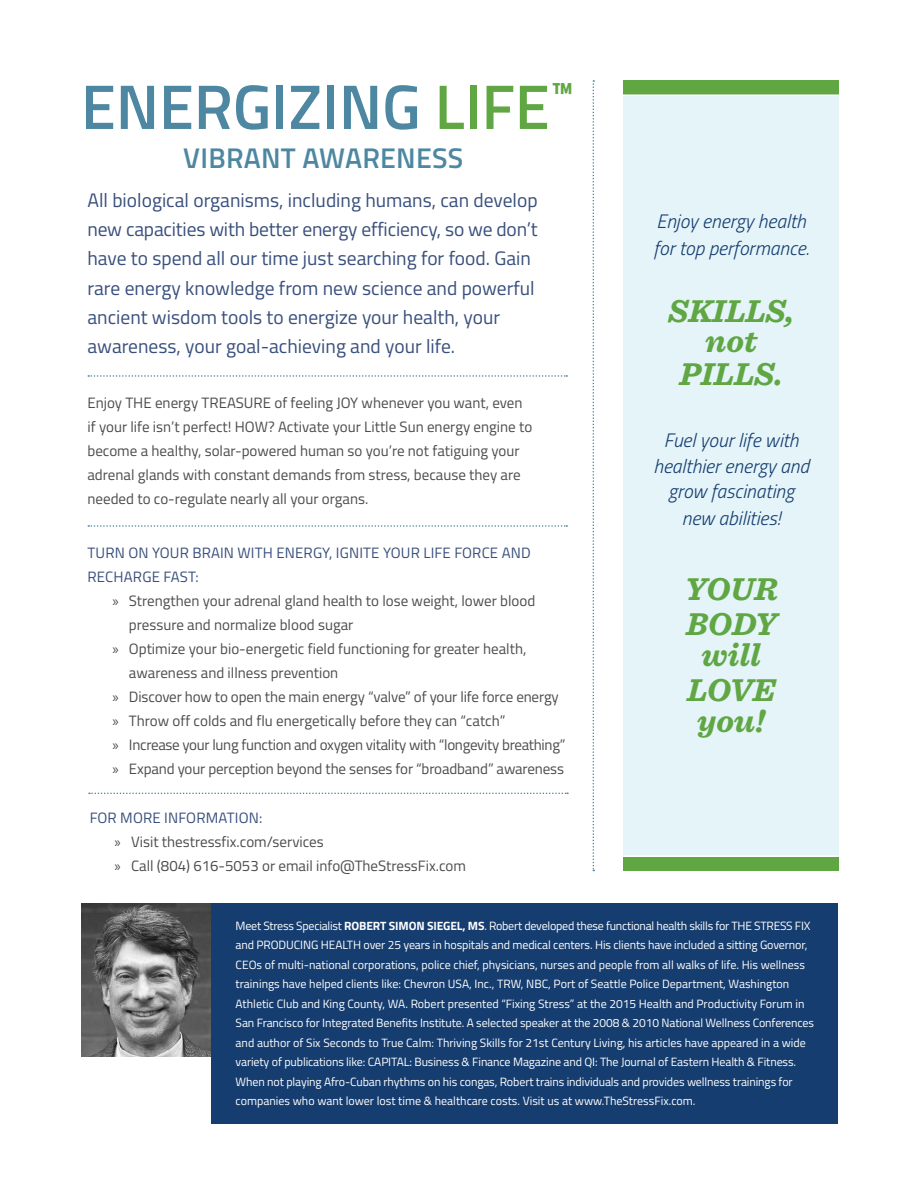
<style>
.page{position:relative;width:918px;height:1188px;background:#fff}
.page>*{position:absolute;margin:0;border:0;box-sizing:border-box;transform-origin:0 0}
.t1{font:600 63px "Titillium";color:#4e87a1}
.t2{font:italic 700 33px/34.5px "Sentinel";color:#60a744;text-align:center}
.t3{font:600 28.5px "Titillium";letter-spacing:.01em;color:#4e87a1}
.t4{font:19.5px/29.2px "Titillium";color:#394f7c}
.t5{font:italic 300 19.5px/26px "Titillium";color:#163d6f}
.t6{font:15px/24px "Titillium";color:#4b4c4d}
.t7{font:15px/24px "Titillium";letter-spacing:.01em;color:#394f7c}
.t8{font:15px "Titillium";letter-spacing:-.02em;color:#4b4c4d}
.t9{font:12px/19.5px "Titillium";letter-spacing:-.01em;color:#fff}
.s1{color:#60a744}
.s2{font-family:"Myriad Pro"}
.s3{font-weight:700}
</style>
<div class="page">
<div style="left:623px;top:80px;width:215px;height:791px;background:#60a744"></div>
<div style="left:623px;top:95px;width:215px;height:761px;background:#e4f4f9"></div>
<img style="left:82px;top:903px;width:129px;height:153px">
<svg style="left:593px;top:80px;width:1px;height:791px"></svg>
<svg style="left:88px;top:375px;width:479px;height:2px"></svg>
<svg style="left:88px;top:525px;width:479px;height:2px"></svg>
<svg style="left:89px;top:793px;width:479px;height:1px"></svg>
<hr style="left:619px;top:94px;width:232px;height:2px;background:#fff">
<hr style="left:619px;top:855px;width:232px;height:2px;background:#fff">
<div style="left:211px;top:903px;width:627px;height:221px;background:#163d6f"></div>
<p class="t1" style="left:81px;top:60px;width:494px">ENERGIZING <span class="s1">LIFE</span><sup>™</sup></p>
<p class="t3" style="left:183px;top:136px;width:282px">VIBRANT AWARENESS</p>
<p class="t4" style="left:87px;top:184px;width:452px">All biological organisms, including humans, can develop new capacities with better energy efficiency, so we don’t have to spend all our time just searching for food. Gain rare energy knowledge from new science and powerful ancient wisdom tools to energize your health, your awareness, your goal-achieving and your life.</p>
<p class="t6" style="left:87px;top:390px;width:446px">Enjoy THE energy TREASURE of feeling JOY whenever you want, even if your life isn’t perfect! HOW? Activate your Little Sun energy engine to become a healthy, solar-powered human so you’re not fatiguing your adrenal glands with constant demands from stress, because they are needed to co-regulate nearly all your organs.</p>
<p class="t7" style="left:88px;top:540px;width:445px">TURN ON YOUR BRAIN WITH ENERGY, IGNITE YOUR LIFE FORCE AND<br>RECHARGE FAST:</p>
<p class="t6" style="left:129px;top:588px;width:408px;text-indent:-17px"><span class="s2">»</span> Strengthen your adrenal gland health to lose weight, lower blood pressure and normalize blood sugar</p>
<p class="t6" style="left:129px;top:636px;width:399px;text-indent:-17px"><span class="s2">»</span> Optimize your bio-energetic field functioning for greater health, awareness and illness prevention</p>
<p class="t6" style="left:112px;top:684px;width:448px"><span class="s2">»</span> Discover how to open the main energy “valve” of your life force energy</p>
<p class="t6" style="left:112px;top:708px;width:395px"><span class="s2">»</span> Throw off colds and flu energetically before they can “catch”</p>
<p class="t8" style="left:112px;top:733px;width:455px"><span class="s2">»</span> Increase your lung function and oxygen vitality with “longevity breathing”</p>
<p class="t6" style="left:112px;top:756px;width:453px"><span class="s2">»</span> Expand your perception beyond the senses for “broadband” awareness</p>
<p class="t7" style="left:90px;top:805px;width:174px">FOR MORE INFORMATION:</p>
<p class="t6" style="left:115px;top:829px;width:211px"><span class="s2">»</span> Visit thestressfix.com/services</p>
<p class="t6" style="left:115px;top:853px;width:353px"><span class="s2">»</span> Call (804) 616-5053 or email info@TheStressFix.com</p>
<p class="t5" style="left:653px;top:207px;width:157px;line-height:27px">Enjoy energy health for top performance.</p>
<p class="t2" style="left:668px;top:295px;width:128px;line-height:30px">SKILLS, not</p>
<p class="t2" style="left:680px;top:355px;width:105px">PILLS.</p>
<p class="t5" style="left:653px;top:427px;width:157px;text-align:center">Fuel your life with healthier energy and grow fascinating new abilities!</p>
<p class="t2" style="left:685px;top:571px;width:94px;text-align:left">YOUR<br>BODY</p>
<p class="t2" style="left:687px;top:637px;width:90px">will<br>LOVE</p>
<p class="t2" style="left:697px;top:703px;width:69px">you!</p>
<p class="t9" style="left:236px;top:915px;width:580px">Meet Stress Specialist <span class="s3">ROBERT SIMON SIEGEL, MS</span>. Robert developed these functional health skills for THE STRESS FIX and PRODUCING HEALTH over 25 years in hospitals and medical centers. His clients have included a sitting Governor, CEOs of multi-national corporations, police chief, physicians, nurses and people from all walks of life. His wellness trainings have helped clients like: Chevron USA, Inc., TRW, NBC, Port of Seattle Police Department, Washington Athletic Club and King County, WA. Robert presented “Fixing Stress” at the 2015 Health and Productivity Forum in San Francisco for Integrated Benefits Institute. A selected speaker at the 2008 &amp; 2010 National Wellness Conferences and author of Six Seconds to True Calm: Thriving Skills for 21st Century Living, his articles have appeared in a wide variety of publications like: CAPITAL: Business &amp; Finance Magazine and QI: The Journal of Eastern Health &amp; Fitness.<br>When not playing Afro-Cuban rhythms on his congas, Robert trains individuals and provides wellness trainings for companies who want lower lost time &amp; healthcare costs. Visit us at www.TheStressFix.com.</p>
</div>
